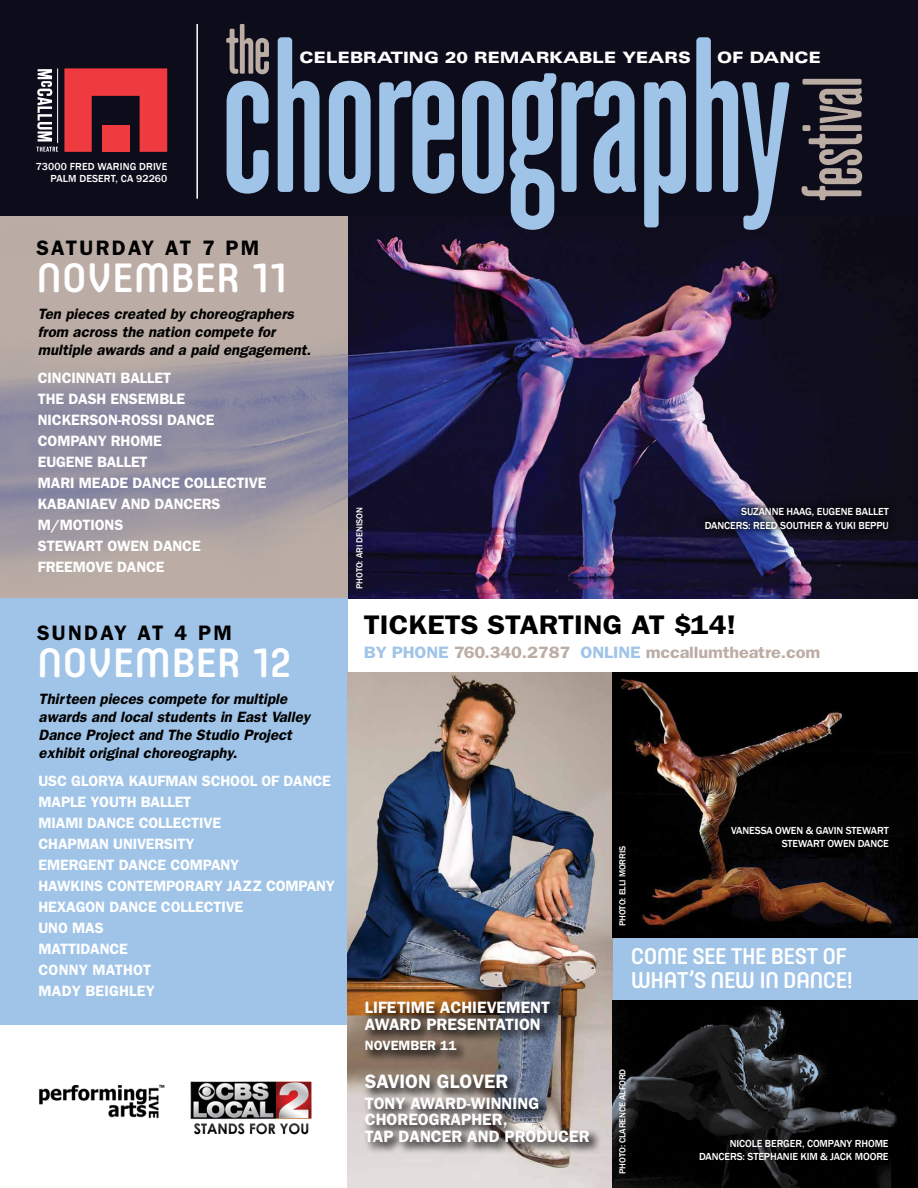
<style>
.page{position:relative;width:918px;height:1188px;background:#fff}
.page>*{position:absolute;margin:0;border:0;box-sizing:border-box;transform-origin:0 0}
.t1{font:500 40.5px "Core Mellow 55";letter-spacing:.01em;color:#fff}
.t2{font:600 27px "Franklin Gothic";color:#000;scale:1.1 1}
.t3{font:500 22.5px/24px "Core Mellow 55";letter-spacing:-.03em;color:#fff}
.t4{font:600 21px "Franklin Gothic";letter-spacing:.11em;color:#000}
.t5{font:600 19.5px "Franklin Gothic";color:#fff}
.t6{font:600 16.5px/16.5px "Franklin Gothic";color:#fff}
.t7{font:600 16.5px "Franklin Gothic";letter-spacing:-.01em;color:#bbada4;scale:1.1 1}
.t8{font:900 expanded 15.6px "Univers";color:#fff}
.t9{font:600 15px/21px "Franklin Gothic";letter-spacing:-.01em;color:#fff}
.t10{font:italic 600 15px/18px "Franklin Gothic";color:#000}
.t11{font:600 13.5px "Franklin Gothic";color:#fff}
.t12{font:500 10.5px/13.5px "Franklin Gothic";letter-spacing:-.01em;color:#fff;text-align:right}
.t13{font:500 10.5px/12px "Franklin Gothic";letter-spacing:.01em;color:#fff;text-align:right}
.t14{font:500 9px "Franklin Gothic";letter-spacing:-.01em;color:#fff}
.s1{color:#a0c4e8}
</style>
<div class="page">
<div style="left:612px;top:937px;width:306px;height:63px;background:#a0c4e8"></div>
<div style="left:0;top:0;width:918px;height:216px;background:#0d0c1b"></div>
<svg style="left:64px;top:68px;width:103px;height:84px"></svg>
<svg style="left:36px;top:69px;width:22px;height:83px"></svg>
<img style="left:348px;top:216px;width:570px;height:382px">
<img style="left:190px;top:1081px;width:122px;height:54px">
<img style="left:39px;top:1084px;width:126px;height:35px">
<svg style="left:0;top:216px;width:348px;height:382px;fill:#b6a9a4"></svg>
<div style="left:0;top:598px;width:348px;height:427px;background:#a0c4e8"></div>
<img style="left:348px;top:672px;width:264px;height:516px">
<div style="left:362px;top:999px;width:240px;height:156px;background:#000;opacity:.75"></div>
<hr style="left:196px;top:24px;width:2px;height:175px;background:#fff">
<svg style="left:227px;top:37px;width:563px;height:193px"></svg>
<svg style="left:802px;top:79px;width:60px;height:121px"></svg>
<svg style="left:226px;top:24px;width:43px;height:50px"></svg>
<div style="left:698px;top:500px;width:198px;height:37px;background:#000;opacity:.75"></div>
<img style="left:612px;top:672px;width:306px;height:265px">
<img style="left:612px;top:1000px;width:306px;height:188px">
<p class="t13" style="left:36px;top:160px;width:133px">73000 FRED WARING DRIVE<br>PALM DESERT, CA 92260</p>
<p class="t8" style="left:299px;top:49px;width:393px">CELEBRATING 20 REMARKABLE YEARS</p>
<p class="t8" style="left:717px;top:49px;width:106px">OF DANCE</p>
<h3 class="t4" style="left:36px;top:235px;width:225px">SATURDAY AT 7 PM</h3>
<h1 class="t1" style="left:36px;top:248px;width:256px">NOVEMBER 11</h1>
<p class="t10" style="left:38px;top:305px;width:275px">Ten pieces created by choreographers from across the nation compete for multiple awards and a paid engagement.</p>
<p class="t9" style="left:38px;top:367px;width:230px">CINCINNATI BALLET<br>THE DASH ENSEMBLE<br>NICKERSON-ROSSI DANCE<br>COMPANY RHOME<br>EUGENE BALLET<br>MARI MEADE DANCE COLLECTIVE<br>KABANIAEV AND DANCERS<br>M/MOTIONS<br>STEWART OWEN DANCE<br>FREEMOVE DANCE</p>
<h3 class="t4" style="left:37px;top:620px;width:196px">SUNDAY AT 4 PM</h3>
<h1 class="t1" style="left:37px;top:632px;width:256px">NOVEMBER 12</h1>
<p class="t10" style="left:39px;top:690px;width:273px">Thirteen pieces compete for multiple awards and local students in East Valley Dance Project and The Studio Project exhibit original choreography.</p>
<p class="t9" style="left:39px;top:770px;width:298px">USC GLORYA KAUFMAN SCHOOL OF DANCE<br>MAPLE YOUTH BALLET<br>MIAMI DANCE COLLECTIVE<br>CHAPMAN UNIVERSITY<br>EMERGENT DANCE COMPANY<br>HAWKINS CONTEMPORARY JAZZ COMPANY<br>HEXAGON DANCE COLLECTIVE<br>UNO MAS<br>MATTIDANCE<br>CONNY MATHOT<br>MADY BEIGHLEY</p>
<p class="t14" style="left:354px;top:589px;width:83px;rotate:-90deg">PHOTO: ARI DENISON</p>
<p class="t12" style="left:705px;top:505px;width:186px">SUZANNE HAAG, EUGENE BALLET<br>DANCERS: REED SOUTHER &amp; YUKI BEPPU</p>
<h2 class="t2" style="left:364px;top:609px;width:340px">TICKETS STARTING AT $14!</h2>
<p class="t7" style="left:364px;top:643px;width:416px"><span class="s1">BY PHONE</span> 760.340.2787 <span class="s1">ONLINE</span> mccallumtheatre.com</p>
<p class="t14" style="left:617px;top:926px;width:82px;rotate:-90deg">PHOTO: ELLI MORRIS</p>
<p class="t12" style="left:731px;top:824px;width:159px">VANESSA OWEN &amp; GAVIN STEWART<br>STEWART OWEN DANCE</p>
<p class="t6" style="left:365px;top:999px;width:187px">LIFETIME ACHIEVEMENT<br>AWARD PRESENTATION</p>
<p class="t11" style="left:365px;top:1038px;width:93px">NOVEMBER 11</p>
<h3 class="t5" style="left:365px;top:1070px;width:145px">SAVION GLOVER</h3>
<p class="t6" style="left:365px;top:1094px;width:226px">TONY AWARD-WINNING<br>CHOREOGRAPHER,<br>TAP DANCER AND PRODUCER</p>
<h3 class="t3" style="left:631px;top:943px;width:224px">COME SEE THE BEST OF<br>WHAT’S NEW IN DANCE!</h3>
<p class="t14" style="left:617px;top:1174px;width:107px;rotate:-90deg">PHOTO: CLARENCE ALFORD</p>
<p class="t12" style="left:699px;top:1137px;width:191px">NICOLE BERGER, COMPANY RHOME<br>DANCERS: STEPHANIE KIM &amp; JACK MOORE</p>
</div>
